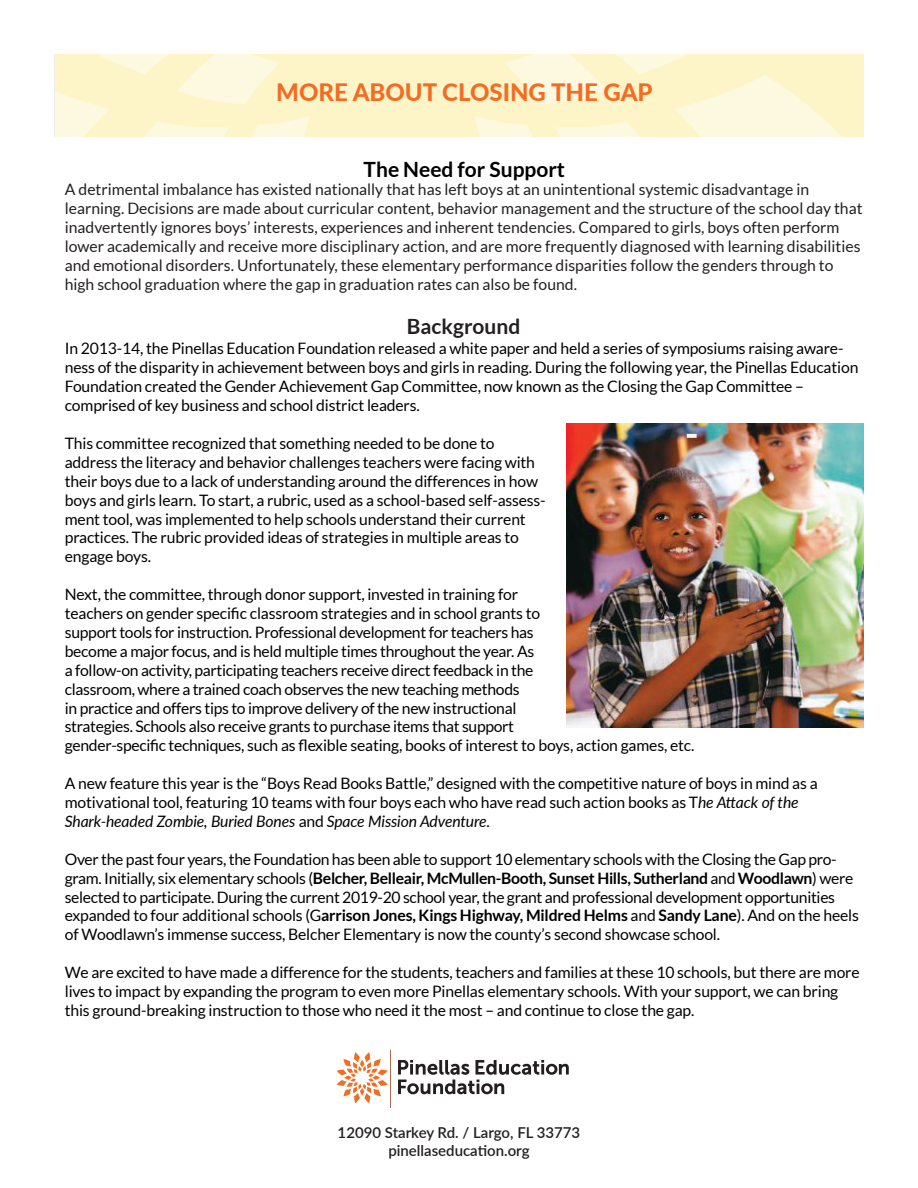
<style>
.page{position:relative;width:918px;height:1188px;background:#fff}
.page>*{position:absolute;margin:0;border:0;box-sizing:border-box;transform-origin:0 0}
.t1{font:800 24px "Lato";color:#f36c24}
.t2{font:700 21px "Lato";color:#000}
.t3{font:700 21px "Lato";color:#231f20}
.t4{font:15.75px/18.9px "Lato";letter-spacing:-.01em;color:#000}
.t5{font:15.75px/18.9px "Lato";color:#231f20}
.t6{font:600 15px/18px "Lato";color:#231f20;text-align:center}
.s1{font-style:italic}
.s2{font-weight:700}
</style>
<div class="page">
<img style="left:54px;top:54px;width:810px;height:83px">
<hr style="left:390px;top:1050px;width:1px;height:57px;background:#a96c4b">
<svg style="left:337px;top:1052px;width:51px;height:51px"></svg>
<svg style="left:398px;top:1060px;width:171px;height:34px"></svg>
<img style="left:567px;top:424px;width:297px;height:303px">
<h1 class="t1" style="left:276px;top:74px;width:378px">MORE ABOUT CLOSING THE GAP</h1>
<h2 class="t2" style="left:364px;top:157px;width:203px">The Need for Support</h2>
<p class="t5" style="left:65px;top:180px;width:799px">A detrimental imbalance has existed nationally that has left boys at an unintentional systemic disadvantage in learning. Decisions are made about curricular content, behavior management and the structure of the school day that inadvertently ignores boys’ interests, experiences and inherent tendencies. Compared to girls, boys often perform lower academically and receive more disciplinary action, and are more frequently diagnosed with learning disabilities and emotional disorders. Unfortunately, these elementary performance disparities follow the genders through to high school graduation where the gap in graduation rates can also be found.</p>
<h2 class="t3" style="left:407px;top:314px;width:115px">Background</h2>
<p class="t4" style="left:65px;top:339px;width:795px">In 2013-14, the Pinellas Education Foundation released a white paper and held a series of symposiums raising aware&shy;ness of the disparity in achievement between boys and girls in reading. During the following year, the Pinellas Education Foundation created the Gender Achievement Gap Committee, now known as the Closing the Gap Committee – comprised of key business and school district leaders.</p>
<p class="t4" style="left:65px;top:434px;width:482px">This committee recognized that something needed to be done to address the literacy and behavior challenges teachers were facing with their boys due to a lack of understanding around the differences in how boys and girls learn. To start, a rubric, used as a school-based self-assess&shy;ment tool, was implemented to help schools understand their current practices. The rubric provided ideas of strategies in multiple areas to engage boys.</p>
<p class="t4" style="left:65px;top:585px;width:631px">Next, the committee, through donor support, invested in training for<br>teachers on gender specific classroom strategies and in school grants to<br>support tools for instruction. Professional development for teachers has<br>become a major focus, and is held multiple times throughout the year. As<br>a follow-on activity, participating teachers receive direct feedback in the<br>classroom, where a trained coach observes the new teaching methods<br>in practice and offers tips to improve delivery of the new instructional<br>strategies. Schools also receive grants to purchase items that support<br>gender-specific techniques, such as flexible seating, books of interest to boys, action games, etc.</p>
<p class="t4" style="left:65px;top:774px;width:754px">A new feature this year is the “Boys Read Books Battle,” designed with the competitive nature of boys in mind as a motivational tool, featuring 10 teams with four boys each who have read such action books as T<span class="s1">he Attack of the<br>Shark-headed Zombie, Buried Bones</span> and <span class="s1">Space Mission Adventure</span>.</p>
<p class="t4" style="left:65px;top:849px;width:796px">Over the past four years, the Foundation has been able to support 10 elementary schools with the Closing the Gap pro&shy;gram. Initially, six elementary schools (<span class="s2">Belcher, Belleair, McMullen-Booth, Sunset Hills, Sutherland</span> and <span class="s2">Woodlawn</span>) were selected to participate. During the current 2019-20 school year, the grant and professional development opportunities expanded to four additional schools (G<span class="s2">arrison Jones, Kings Highway, Mildred Helms</span> and <span class="s2">Sandy Lane</span>). And on the heels of Woodlawn’s immense success, Belcher Elementary is now the county’s second showcase school.</p>
<p class="t4" style="left:65px;top:963px;width:796px">We are excited to have made a difference for the students, teachers and families at these 10 schools, but there are more lives to impact by expanding the program to even more Pinellas elementary schools. With your support, we can bring this ground-breaking instruction to those who need it the most – and continue to close the gap.</p>
<p class="t6" style="left:338px;top:1123px;width:244px">12090 Starkey Rd. / Largo, FL 33773 pinellaseducation.org</p>
</div>
